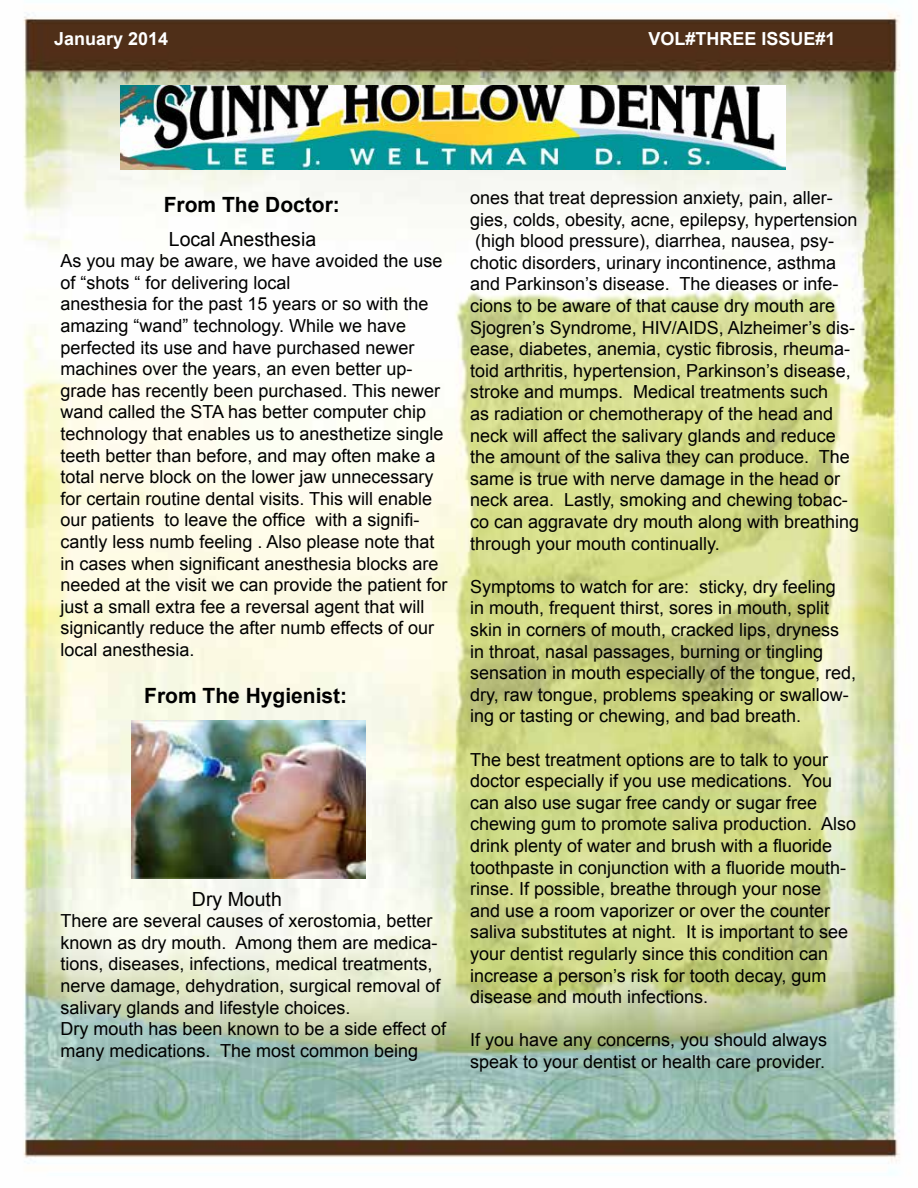
<style>
.page{position:relative;width:918px;height:1188px;background:#fff}
.page>*{position:absolute;margin:0;border:0;box-sizing:border-box;transform-origin:0 0}
.t1{font:700 21px "Arial";color:#000}
.t2{font:19.5px "Arial";color:#000}
.t3{font:18px/21.6px "Arial";color:#000}
.t4{font:700 18px "Arial";color:#fff}
</style>
<div class="page">
<img style="left:23px;top:12px;width:880px;height:1163px">
<img style="left:120px;top:86px;width:665px;height:83px">
<img style="left:132px;top:721px;width:234px;height:157px">
<p class="t4" style="left:54px;top:26px;width:116px">January 2014</p>
<p class="t4" style="left:648px;top:26px;width:189px">VOL#THREE ISSUE#1</p>
<p class="t1" style="left:164px;top:191px;width:178px">From The Doctor:</p>
<p class="t3" style="left:470px;top:187px;width:391px">ones that treat depression anxiety, pain, aller&shy;gies, colds, obesity, acne, epilepsy, hypertension (high blood pressure), diarrhea, nausea, psy&shy;chotic disorders, urinary incontinence, asthma and Parkinson’s disease. The dieases or infe&shy;cions to be aware of that cause dry mouth are Sjogren’s Syndrome, HIV/AIDS, Alzheimer’s dis&shy;ease, diabetes, anemia, cystic fibrosis, rheuma&shy;toid arthritis, hypertension, Parkinson’s disease, stroke and mumps. Medical treatments such<br>as radiation or chemotherapy of the head and neck will affect the salivary glands and reduce the amount of the saliva they can produce. The same is true with nerve damage in the head or neck area. Lastly, smoking and chewing tobac&shy;co can aggravate dry mouth along with breathing through your mouth continually.</p>
<p class="t3" style="left:470px;top:576px;width:388px">Symptoms to watch for are: sticky, dry feeling<br>in mouth, frequent thirst, sores in mouth, split skin in corners of mouth, cracked lips, dryness in throat, nasal passages, burning or tingling sensation in mouth especially of the tongue, red, dry, raw tongue, problems speaking or swallow&shy;ing or tasting or chewing, and bad breath.</p>
<p class="t3" style="left:470px;top:749px;width:388px">The best treatment options are to talk to your doctor especially if you use medications. You can also use sugar free candy or sugar free chewing gum to promote saliva production. Also drink plenty of water and brush with a fluoride toothpaste in conjunction with a fluoride mouth&shy;rinse. If possible, breathe through your nose<br>and use a room vaporizer or over the counter saliva substitutes at night. It is important to see your dentist regularly since this condition can increase a person’s risk for tooth decay, gum disease and mouth infections.</p>
<p class="t3" style="left:470px;top:1029px;width:359px">If you have any concerns, you should always speak to your dentist or health care provider.</p>
<p class="t2" style="left:169px;top:226px;width:149px">Local Anesthesia</p>
<p class="t3" style="left:60px;top:250px;width:389px">As you may be aware, we have avoided the use of “shots “ for delivering local<br>anesthesia for the past 15 years or so with the amazing “wand” technology. While we have perfected its use and have purchased newer machines over the years, an even better up&shy;grade has recently been purchased. This newer wand called the STA has better computer chip technology that enables us to anesthetize single teeth better than before, and may often make a total nerve block on the lower jaw unnecessary for certain routine dental visits. This will enable our patients to leave the office with a signifi&shy;cantly less numb feeling . Also please note that in cases when significant anesthesia blocks are needed at the visit we can provide the patient for just a small extra fee a reversal agent that will signicantly reduce the after numb effects of our local anesthesia.</p>
<p class="t1" style="left:144px;top:682px;width:205px">From The Hygienist:</p>
<p class="t2" style="left:192px;top:886px;width:91px">Dry Mouth</p>
<p class="t3" style="left:60px;top:910px;width:387px">There are several causes of xerostomia, better known as dry mouth. Among them are medica&shy;tions, diseases, infections, medical treatments, nerve damage, dehydration, surgical removal of salivary glands and lifestyle choices.<br>Dry mouth has been known to be a side effect of many medications. The most common being</p>
</div>
